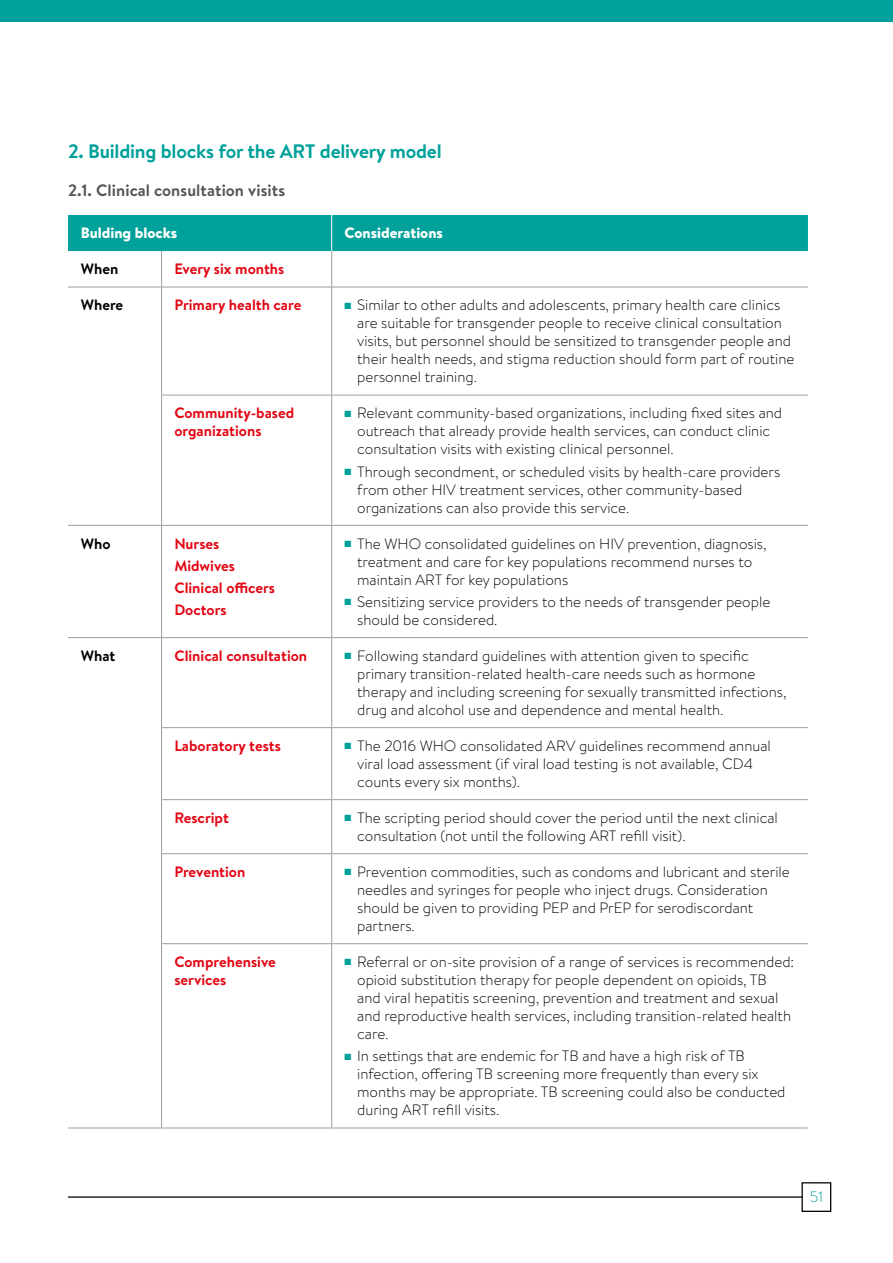
<style>
.page{position:relative;width:893px;height:1263px;background:#fff}
.page>*{position:absolute;margin:0;border:0;box-sizing:border-box;transform-origin:0 0}
.t1{font:700 19.5px "Brandon Text";letter-spacing:-.01em;color:#00a19a}
.t2{font:700 16.5px "Brandon Text";letter-spacing:.005em;color:#575756}
.t3{font:300 15px/18px "Brandon Text";color:#000}
.t4{font:700 15px/22.2px "Brandon Text";color:#e30613}
.t5{font:900 15px "Brandon Text";color:#fff}
.t6{font:700 15px "Brandon Text";color:#000}
.t7{font:300 15px "Brandon Text";color:#00a19a}
.s1{color:#00a19a}
</style>
<div class="page">
<div style="left:0;top:0;width:893px;height:21px;background:#00a19a"></div>
<div style="left:68px;top:215px;width:740px;height:36px;background:#00a19a"></div>
<hr style="left:161px;top:251px;width:1px;height:36px;background:#9d9d9c">
<hr style="left:331px;top:251px;width:1px;height:36px;background:#9d9d9c">
<hr style="left:68px;top:287px;width:94px;height:1px;background:#9d9d9c">
<hr style="left:162px;top:287px;width:170px;height:1px;background:#9d9d9c">
<hr style="left:161px;top:287px;width:1px;height:108px;background:#9d9d9c">
<hr style="left:332px;top:287px;width:476px;height:1px;background:#9d9d9c">
<hr style="left:331px;top:287px;width:1px;height:108px;background:#9d9d9c">
<hr style="left:161px;top:395px;width:171px;height:1px;background:#9d9d9c">
<hr style="left:161px;top:395px;width:1px;height:130px;background:#9d9d9c">
<hr style="left:332px;top:395px;width:476px;height:1px;background:#9d9d9c">
<hr style="left:331px;top:395px;width:1px;height:130px;background:#9d9d9c">
<hr style="left:68px;top:525px;width:94px;height:1px;background:#9d9d9c">
<hr style="left:162px;top:525px;width:170px;height:1px;background:#9d9d9c">
<hr style="left:161px;top:526px;width:1px;height:111px;background:#9d9d9c">
<hr style="left:332px;top:525px;width:476px;height:1px;background:#9d9d9c">
<hr style="left:331px;top:526px;width:1px;height:111px;background:#9d9d9c">
<hr style="left:68px;top:637px;width:94px;height:1px;background:#9d9d9c">
<hr style="left:162px;top:637px;width:170px;height:1px;background:#9d9d9c">
<hr style="left:161px;top:638px;width:1px;height:89px;background:#9d9d9c">
<hr style="left:332px;top:637px;width:476px;height:1px;background:#9d9d9c">
<hr style="left:331px;top:638px;width:1px;height:89px;background:#9d9d9c">
<hr style="left:161px;top:727px;width:171px;height:1px;background:#9d9d9c">
<hr style="left:161px;top:728px;width:1px;height:71px;background:#9d9d9c">
<hr style="left:332px;top:727px;width:476px;height:1px;background:#9d9d9c">
<hr style="left:331px;top:728px;width:1px;height:71px;background:#9d9d9c">
<hr style="left:161px;top:799px;width:171px;height:1px;background:#9d9d9c">
<hr style="left:161px;top:800px;width:1px;height:53px;background:#9d9d9c">
<hr style="left:332px;top:799px;width:476px;height:1px;background:#9d9d9c">
<hr style="left:331px;top:800px;width:1px;height:53px;background:#9d9d9c">
<hr style="left:161px;top:853px;width:171px;height:1px;background:#9d9d9c">
<hr style="left:161px;top:854px;width:1px;height:89px;background:#9d9d9c">
<hr style="left:332px;top:853px;width:476px;height:1px;background:#9d9d9c">
<hr style="left:331px;top:854px;width:1px;height:89px;background:#9d9d9c">
<hr style="left:161px;top:943px;width:171px;height:1px;background:#9d9d9c">
<hr style="left:161px;top:944px;width:1px;height:183px;background:#9d9d9c">
<hr style="left:332px;top:943px;width:476px;height:1px;background:#9d9d9c">
<hr style="left:331px;top:944px;width:1px;height:183px;background:#9d9d9c">
<hr style="left:68px;top:1127px;width:94px;height:1px;background:#9d9d9c">
<hr style="left:162px;top:1127px;width:170px;height:1px;background:#9d9d9c">
<hr style="left:332px;top:1127px;width:476px;height:1px;background:#9d9d9c">
<hr style="left:331px;top:215px;width:1px;height:36px;background:#fff">
<hr style="left:68px;top:1196px;width:740px;height:2px;background:#000">
<div style="left:802px;top:1183px;width:29px;height:28px;background:#fff"></div>
<div style="left:801px;top:1182px;width:30px;height:30px;border:1px solid #000"></div>
<h1 class="t1" style="left:68px;top:138px;width:375px">2. Building blocks for the ART delivery model</h1>
<p class="t2" style="left:68px;top:179px;width:219px">2.1. Clinical consultation visits</p>
<p class="t5" style="left:81px;top:222px;width:98px">Bulding blocks</p>
<p class="t5" style="left:344px;top:222px;width:100px">Considerations</p>
<p class="t6" style="left:81px;top:259px;width:39px">When</p>
<p class="t4" style="left:174px;top:258px;width:112px">Every six months</p>
<p class="t6" style="left:81px;top:295px;width:44px">Where</p>
<p class="t4" style="left:174px;top:294px;width:129px">Primary health care</p>
<p class="t3" style="left:357px;top:296px;width:439px;text-indent:-13px"><span class="s1">■</span> Similar to other adults and adolescents, primary health care clinics are suitable for transgender people to receive clinical consultation visits, but personnel should be sensitized to transgender people and their health needs, and stigma reduction should form part of routine personnel training.</p>
<p class="t4" style="left:174px;top:404px;width:121px;line-height:18px">Community-based organizations</p>
<p class="t3" style="left:357px;top:404px;width:427px;text-indent:-13px"><span class="s1">■</span> Relevant community-based organizations, including fixed sites and outreach that already provide health services, can conduct clinic consultation visits with existing clinical personnel.</p>
<p class="t3" style="left:357px;top:462px;width:425px;text-indent:-13px"><span class="s1">■</span> Through secondment, or scheduled visits by health-care providers from other HIV treatment services, other community-based organizations can also provide this service.</p>
<p class="t6" style="left:81px;top:533px;width:31px">Who</p>
<p class="t4" style="left:174px;top:532px;width:102px">Nurses<br>Midwives<br>Clinical officers<br>Doctors</p>
<p class="t3" style="left:357px;top:534px;width:411px;text-indent:-13px"><span class="s1">■</span> The WHO consolidated guidelines on HIV prevention, diagnosis, treatment and care for key populations recommend nurses to maintain ART for key populations</p>
<p class="t3" style="left:357px;top:592px;width:415px;text-indent:-13px"><span class="s1">■</span> Sensitizing service providers to the needs of transgender people should be considered.</p>
<p class="t6" style="left:81px;top:645px;width:36px">What</p>
<p class="t4" style="left:174px;top:644px;width:134px">Clinical consultation</p>
<p class="t3" style="left:357px;top:646px;width:431px;text-indent:-13px"><span class="s1">■</span> Following standard guidelines with attention given to specific primary transition-related health-care needs such as hormone therapy and including screening for sexually transmitted infections, drug and alcohol use and dependence and mental health.</p>
<p class="t4" style="left:174px;top:734px;width:108px">Laboratory tests</p>
<p class="t3" style="left:357px;top:736px;width:415px;text-indent:-13px"><span class="s1">■</span> The 2016 WHO consolidated ARV guidelines recommend annual viral load assessment (if viral load testing is not available, CD4 counts every six months).</p>
<p class="t4" style="left:174px;top:806px;width:56px">Rescript</p>
<p class="t3" style="left:357px;top:808px;width:422px;text-indent:-13px"><span class="s1">■</span> The scripting period should cover the period until the next clinical consultation (not until the following ART refill visit).</p>
<p class="t4" style="left:174px;top:860px;width:72px">Prevention</p>
<p class="t3" style="left:357px;top:862px;width:434px;text-indent:-13px"><span class="s1">■</span> Prevention commodities, such as condoms and lubricant and sterile needles and syringes for people who inject drugs. Consideration should be given to providing PEP and PrEP for serodiscordant partners.</p>
<p class="t4" style="left:174px;top:952px;width:103px;line-height:18px">Comprehensive services</p>
<p class="t3" style="left:357px;top:952px;width:438px;text-indent:-13px"><span class="s1">■</span> Referral or on-site provision of a range of services is recommended: opioid substitution therapy for people dependent on opioids, TB<br>and viral hepatitis screening, prevention and treatment and sexual and reproductive health services, including transition-related health care.</p>
<p class="t3" style="left:357px;top:1046px;width:430px;text-indent:-13px"><span class="s1">■</span> In settings that are endemic for TB and have a high risk of TB infection, offering TB screening more frequently than every six months may be appropriate. TB screening could also be conducted during ART refill visits.</p>
<p class="t7" style="left:810px;top:1187px;width:15px">51</p>
</div>
